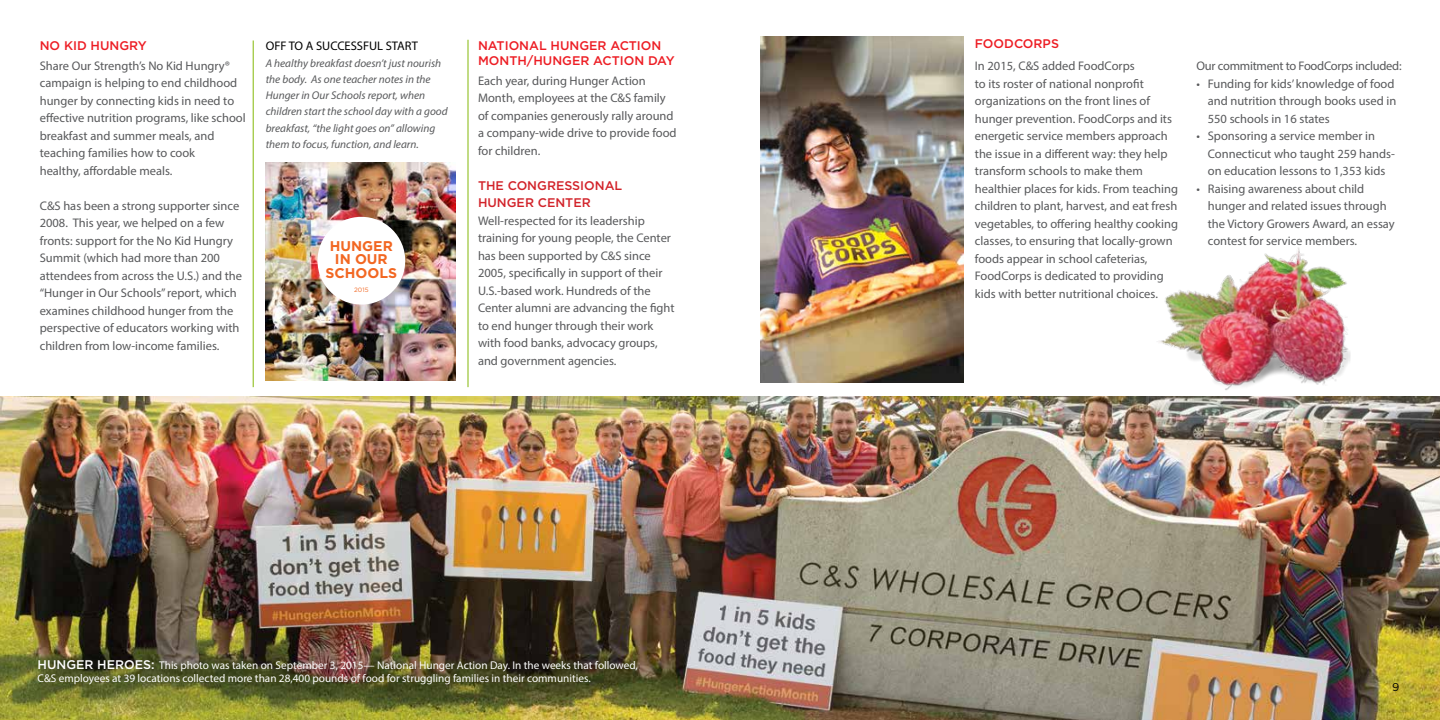
<style>
.page{position:relative;width:1440px;height:720px;background:#fff}
.page>*{position:absolute;margin:0;border:0;box-sizing:border-box;transform-origin:0 0}
.t1{font:700 14px/13.5px "Gotham HTF";color:#f26722;text-align:center}
.t2{font:12.5px/17.5px "Myriad Pro";color:#58595b}
.t3{font:500 12.5px/15px "Gotham";color:#ed1d24}
.t4{font:12.5px "Myriad Pro";letter-spacing:-.02em;color:#58595b}
.t5{font:500 12.5px/17.5px "Gotham";color:#d2232a}
.t6{font:12.5px "Myriad Pro";color:#000}
.t7{font:11.25px/12.5px "Myriad Pro";color:#fff}
.t8{font:italic 11.25px/16.2px "Myriad Pro";color:#58595b}
.t9{font:11.25px "Gotham";color:#000}
.t10{font:6.25px "Gotham HTF";color:#f26722}
.s1{font-family:"Gotham";font-weight:500;font-size:12.5px}
</style>
<div class="page">
<img style="left:0;top:396px;width:1440px;height:324px">
<div style="left:15px;top:648px;width:644px;height:72px;background:#000;opacity:.75"></div>
<hr style="left:253px;top:40px;width:1px;height:347px;background:#9dc73b">
<hr style="left:467px;top:40px;width:2px;height:347px;background:#9dc73b">
<img style="left:266px;top:163px;width:189px;height:218px">
<div style="left:318px;top:217px;width:87px;height:88px;background:#fff;border-radius:50%"></div>
<img style="left:1157px;top:247px;width:194px;height:143px">
<img style="left:761px;top:36px;width:202px;height:346px">
<p class="t3" style="left:40px;top:38px;width:109px">NO KID HUNGRY</p>
<p class="t2" style="left:40px;top:57px;width:207px">Share Our Strength’s No Kid Hungry® campaign is helping to end childhood hunger by connecting kids in need to effective nutrition programs, like school breakfast and summer meals, and teaching families how to cook<br>healthy, affordable meals.</p>
<p class="t2" style="left:40px;top:197px;width:204px">C&amp;S has been a strong supporter since 2008. This year, we helped on a few fronts: support for the No Kid Hungry Summit (which had more than 200 attendees from across the U.S.) and the “Hunger in Our Schools” report, which examines childhood hunger from the perspective of educators working with children from low-income families.</p>
<p class="t6" style="left:266px;top:39px;width:154px">OFF TO A SUCCESSFUL START</p>
<p class="t8" style="left:266px;top:55px;width:183px">A healthy breakfast doesn’t just nourish the body. As one teacher notes in the Hunger in Our Schools report, when children start the school day with a good breakfast, “the light goes on” allowing them to focus, function, and learn.</p>
<p class="t1" style="left:326px;top:239px;width:73px">HUNGER<br>IN OUR<br>SCHOOLS</p>
<p class="t10" style="left:354px;top:286px;width:16px">2015</p>
<p class="t3" style="left:478px;top:38px;width:198px">NATIONAL HUNGER ACTION<br>MONTH/HUNGER ACTION DAY</p>
<p class="t2" style="left:478px;top:72px;width:200px">Each year, during Hunger Action<br>Month, employees at the C&amp;S family of companies generously rally around a company-wide drive to provide food for children.</p>
<p class="t5" style="left:478px;top:176px;width:146px">THE CONGRESSIONAL<br>HUNGER CENTER</p>
<p class="t2" style="left:478px;top:212px;width:198px">Well-respected for its leadership training for young people, the Center has been supported by C&amp;S since 2005, specifically in support of their U.S.-based work. Hundreds of the Center alumni are advancing the fight to end hunger through their work with food banks, advocacy groups, and government agencies.</p>
<p class="t7" style="left:38px;top:659px;width:602px"><span class="s1">HUNGER HEROES:</span> This photo was taken on September 3, 2015— National Hunger Action Day. In the weeks that followed,<br>C&amp;S employees at 39 locations collected more than 28,400 pounds of food for struggling families in their communities.</p>
<p class="t3" style="left:975px;top:36px;width:86px">FOODCORPS</p>
<p class="t2" style="left:975px;top:57px;width:205px">In 2015, C&amp;S added FoodCorps<br>to its roster of national nonprofit organizations on the front lines of hunger prevention. FoodCorps and its energetic service members approach the issue in a different way: they help transform schools to make them healthier places for kids. From teaching children to plant, harvest, and eat fresh vegetables, to offering healthy cooking classes, to ensuring that locally-grown foods appear in school cafeterias, FoodCorps is dedicated to providing kids with better nutritional choices.</p>
<p class="t4" style="left:1197px;top:58px;width:207px">Our commitment to FoodCorps included:</p>
<p class="t2" style="left:1208px;top:74px;width:190px;text-indent:-11px">• Funding for kids’ knowledge of food and nutrition through books used in<br>550 schools in 16 states</p>
<p class="t2" style="left:1208px;top:127px;width:189px;text-indent:-11px">• Sponsoring a service member in<br>Connecticut who taught 259 hands&shy;on education lessons to 1,353 kids</p>
<p class="t2" style="left:1208px;top:179px;width:188px;text-indent:-11px">• Raising awareness about child hunger and related issues through the Victory Growers Award, an essay contest for service members.</p>
<p class="t9" style="left:1392px;top:680px;width:9px">9</p>
</div>
